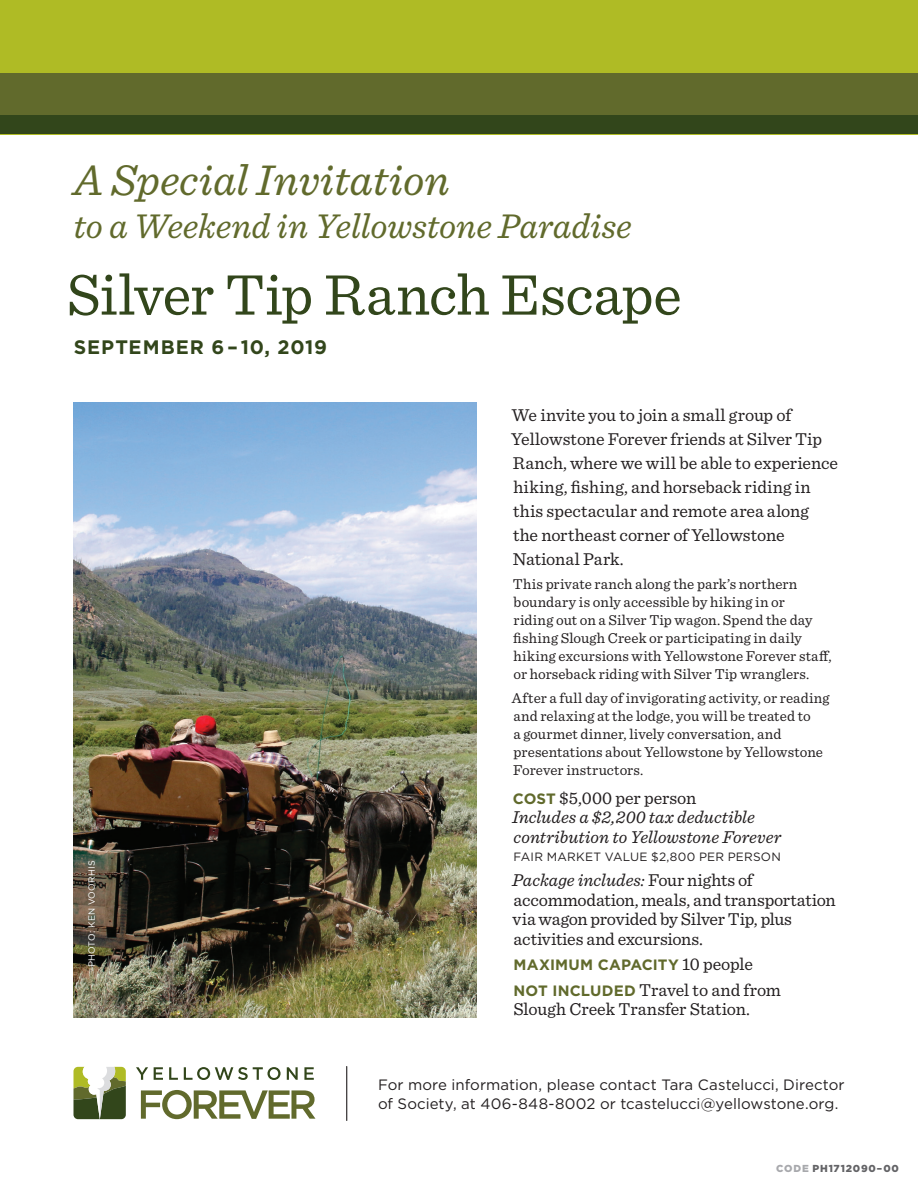
<style>
.page{position:relative;width:918px;height:1188px;background:#fff}
.page>*{position:absolute;margin:0;border:0;box-sizing:border-box;transform-origin:0 0}
.t1{font:60px "Sentinel";letter-spacing:-.01em;color:#32461b}
.t2{font:italic 45px "Sentinel";color:#616a2c}
.t3{font:italic 36px "Sentinel";letter-spacing:-.005em;color:#616a2c}
.t4{font:700 19.5px "Gotham";letter-spacing:.05em;color:#32461b}
.t5{font:18px/24px "Sentinel";letter-spacing:-.005em;color:#231f20}
.t6{font:italic 18px/19.5px "Sentinel";color:#231f20}
.t7{font:15px/18px "Sentinel";letter-spacing:.005em;color:#231f20}
.t8{font:15px/19.5px "Gotham";letter-spacing:.005em;color:#231f20}
.t9{font:700 15px "Gotham";letter-spacing:.01em;color:#616a2c}
.t10{font:12px "Gotham";letter-spacing:.02em;color:#231f20}
.t11{font:900 10.2px "Gotham";letter-spacing:.075em;color:#636366}
.t12{font:9px "Gotham";letter-spacing:.025em;color:#fff}
.s1{font-family:"Gotham";font-weight:700;font-style:normal;font-size:15px;color:#616a2c}
.s2{font-style:normal}
.s3{font-style:italic}
.s4{font-family:"Sentinel";font-weight:400;font-size:18px;color:#231f20}
.s5{font-family:"Gotham";font-weight:700;font-size:15px;color:#616a2c}
.s6{color:#a8a9ad}
</style>
<div class="page">
<img style="left:74px;top:403px;width:403px;height:615px">
<svg style="left:136px;top:1067px;width:12px;height:13px"></svg>
<svg style="left:154px;top:1067px;width:9px;height:13px"></svg>
<svg style="left:169px;top:1067px;width:9px;height:13px"></svg>
<svg style="left:184px;top:1067px;width:97px;height:13px"></svg>
<svg style="left:287px;top:1067px;width:11px;height:13px"></svg>
<svg style="left:304px;top:1067px;width:10px;height:13px"></svg>
<svg style="left:141px;top:1090px;width:174px;height:29px"></svg>
<svg style="left:73px;top:1067px;width:53px;height:52px"></svg>
<hr style="left:346px;top:1066px;width:1px;height:54px;background:#231f20">
<div style="left:0;top:0;width:918px;height:134px;background:#afbb25"></div>
<div style="left:0;top:115px;width:918px;height:19px;background:#32461b"></div>
<div style="left:0;top:74px;width:918px;height:41px;background:#616a2c"></div>
<h2 class="t2" style="left:74px;top:146px;width:378px">A Special Invitation</h2>
<h3 class="t3" style="left:74px;top:199px;width:560px">to a Weekend in Yellowstone Paradise</h3>
<h1 class="t1" style="left:66px;top:250px;width:617px">Silver Tip Ranch Escape</h1>
<h3 class="t4" style="left:74px;top:335px;width:255px">SEPTEMBER 6 – 10, 2019</h3>
<p class="t12" style="left:86px;top:967px;width:108px;rotate:-90deg">PHOTO: KEN VOORHIS</p>
<p class="t5" style="left:511px;top:402px;width:328px">We invite you to join a small group of Yellowstone Forever friends at Silver Tip Ranch, where we will be able to experience hiking, fishing, and horseback riding in this spectacular and remote area along<br>the northeast corner of Yellowstone National Park.</p>
<p class="t7" style="left:513px;top:575px;width:320px">This private ranch along the park’s northern boundary is only accessible by hiking in or<br>riding out on a Silver Tip wagon. Spend the day fishing Slough Creek or participating in daily hiking excursions with Yellowstone Forever staff, or horseback riding with Silver Tip wranglers.</p>
<p class="t7" style="left:512px;top:689px;width:319px">After a full day of invigorating activity, or reading and relaxing at the lodge, you will be treated to<br>a gourmet dinner, lively conversation, and presentations about Yellowstone by Yellowstone Forever instructors.</p>
<p class="t6" style="left:512px;top:787px;width:271px"><span class="s1">COST</span> <span class="s2">$5,000 per person<br></span>Includes a $2,200 tax deductible contribution to Yellowstone Forever</p>
<p class="t10" style="left:514px;top:849px;width:269px">FAIR MARKET VALUE $2,800 PER PERSON</p>
<p class="t5" style="left:512px;top:870px;width:325px;line-height:19.5px"><span class="s3">Package includes:</span> Four nights of accommodation, meals, and transportation via wagon provided by Silver Tip, plus activities and excursions.</p>
<p class="t9" style="left:514px;top:955px;width:241px">MAXIMUM CAPACITY <span class="s4">10 people</span></p>
<p class="t5" style="left:513px;top:979px;width:269px;line-height:19.5px"><span class="s5">NOT INCLUDED</span> Travel to and from<br>Slough Creek Transfer Station.</p>
<p class="t8" style="left:378px;top:1074px;width:468px">For more information, please contact Tara Castelucci, Director of Society, at 406-848-8002 or tcastelucci@yellowstone.org.</p>
<p class="t11" style="left:776px;top:1161px;width:124px"><span class="s6">CODE</span> PH1712090–00</p>
</div>
